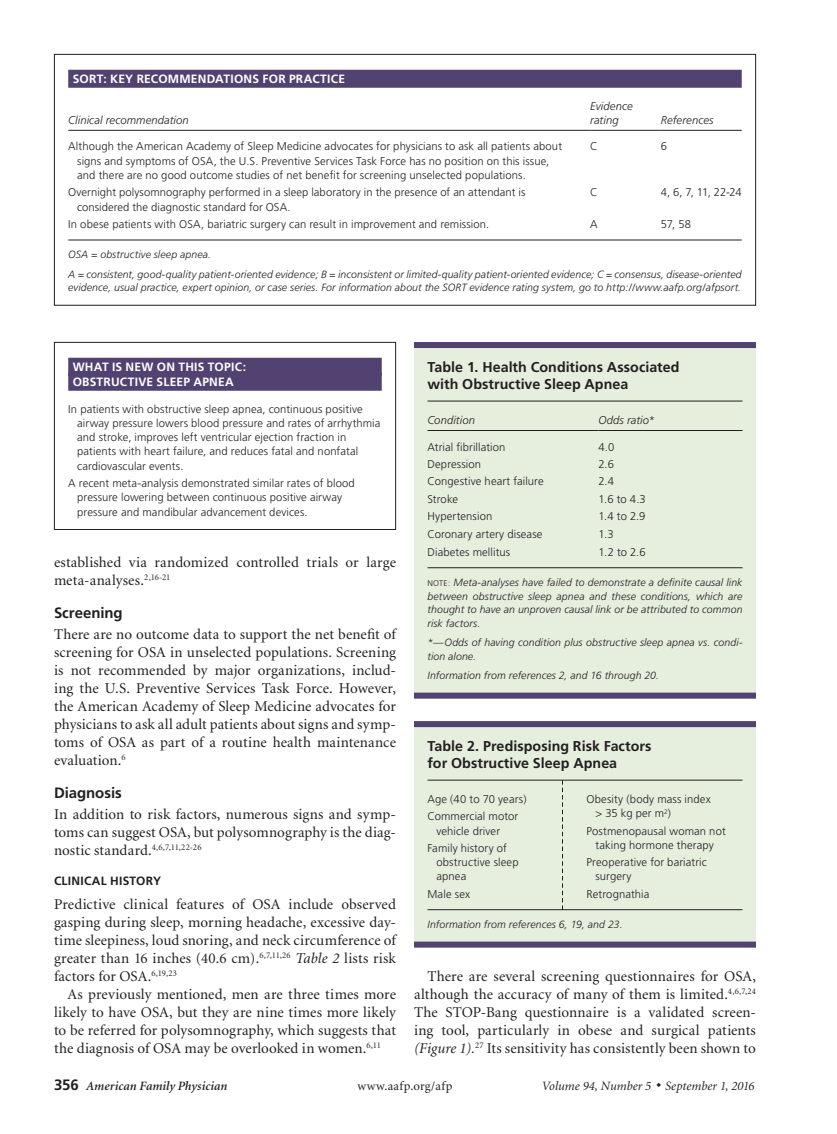
<style>
.page{position:relative;width:837px;height:1134px;background:#fff}
.page>*{position:absolute;margin:0;border:0;box-sizing:border-box;transform-origin:0 0}
.body_noindent{font:15px/18px "Minion";letter-spacing:.005em;color:#231f20;text-align:justify}
.body_text{font:15px/18px "Minion";letter-spacing:.01em;color:#231f20;text-align:justify}
.head1{font:700 15px "Frutiger";letter-spacing:-.005em;color:#231f20}
.table_title{font:700 14.25px/16.5px "Frutiger";letter-spacing:.005em;color:#231f20}
.t1{font:italic 12.75px "Minion";letter-spacing:.005em;color:#231f20}
.t2{font:italic 600 12.75px "Minion";letter-spacing:.005em;color:#231f20}
.t3{font:12.75px "Minion";letter-spacing:.03em;color:#231f20}
.table_title_SORT{font:700 12px "Frutiger";letter-spacing:.02em;color:#fff}
.head2{font:700 12px "Frutiger";letter-spacing:.02em;color:#231f20}
.table_data{font:300 11.25px/14.2px "Frutiger";letter-spacing:.01em;color:#231f20}
.table_head1{font:italic 300 11.25px/14.2px "Frutiger";letter-spacing:.01em;color:#231f20}
.table_fig_note{font:italic 300 10.5px/13.5px "Frutiger";letter-spacing:.01em;color:#231f20}
.table_note_rule{font:italic 300 10.5px "Frutiger";letter-spacing:.01em;color:#231f20}
.s1{font-style:italic}
.s2{font-style:normal;font-size:8.25px}
.s3{font-family:"Frutiger";font-weight:700;font-style:normal;font-size:15px}
</style>
<div class="page">
<div style="left:414px;top:342px;width:342px;height:357px;background:#e6eede"></div>
<div style="left:414px;top:342px;width:342px;height:6px;background:#514272"></div>
<hr style="left:428px;top:401px;width:314px;height:1px;background:#231f20">
<hr style="left:428px;top:430px;width:170px;height:1px;background:#231f20">
<hr style="left:598px;top:430px;width:144px;height:1px;background:#231f20">
<hr style="left:428px;top:567px;width:314px;height:1px;background:#231f20">
<div style="left:414px;top:693px;width:342px;height:6px;background:#514272"></div>
<div style="left:414px;top:721px;width:342px;height:227px;background:#e6eede"></div>
<div style="left:414px;top:721px;width:342px;height:6px;background:#514272"></div>
<hr style="left:428px;top:780px;width:314px;height:1px;background:#231f20">
<hr style="left:428px;top:909px;width:314px;height:1px;background:#231f20">
<div style="left:414px;top:942px;width:342px;height:6px;background:#514272"></div>
<svg style="left:562px;top:780px;width:1px;height:129px"></svg>
<div style="left:68px;top:70px;width:674px;height:18px;background:#514272"></div>
<hr style="left:68px;top:130px;width:522px;height:1px;background:#231f20">
<hr style="left:590px;top:130px;width:71px;height:1px;background:#231f20">
<hr style="left:661px;top:130px;width:81px;height:1px;background:#231f20">
<hr style="left:68px;top:240px;width:674px;height:1px;background:#231f20">
<div style="left:54px;top:54px;width:702px;height:252px;border:1px solid #231f20"></div>
<div style="left:68px;top:358px;width:314px;height:18px;background:#514272"></div>
<div style="left:68px;top:373px;width:314px;height:18px;background:#514272"></div>
<div style="left:54px;top:342px;width:342px;height:188px;border:1px solid #231f20"></div>
<p class="table_title_SORT" style="left:73px;top:72px;width:274px">SORT: KEY RECOMMENDATIONS FOR PRACTICE</p>
<p class="table_head1" style="left:68px;top:113px;width:122px">Clinical recommendation</p>
<p class="table_head1" style="left:590px;top:99px;width:44px">Evidence rating</p>
<p class="table_head1" style="left:661px;top:113px;width:54px">References</p>
<p class="table_data" style="left:77px;top:140px;width:486px;text-indent:-9px">Although the American Academy of Sleep Medicine advocates for physicians to ask all patients about signs and symptoms of OSA, the U.S. Preventive Services Task Force has no position on this issue, and there are no good outcome studies of net benefit for screening unselected populations.</p>
<p class="table_data" style="left:590px;top:140px;width:9px">C</p>
<p class="table_data" style="left:661px;top:140px;width:8px">6</p>
<p class="table_data" style="left:77px;top:185px;width:450px;text-indent:-9px">Overnight polysomnography performed in a sleep laboratory in the presence of an attendant is considered the diagnostic standard for OSA.</p>
<p class="table_data" style="left:590px;top:185px;width:9px">C</p>
<p class="table_data" style="left:661px;top:185px;width:83px">4, 6, 7, 11, 22-24</p>
<p class="table_data" style="left:68px;top:217px;width:423px">In obese patients with OSA, bariatric surgery can result in improvement and remission.</p>
<p class="table_data" style="left:590px;top:217px;width:9px">A</p>
<p class="table_data" style="left:661px;top:217px;width:32px">57, 58</p>
<p class="table_fig_note" style="left:68px;top:248px;width:144px">OSA = obstructive sleep apnea.</p>
<p class="table_fig_note" style="left:68px;top:268px;width:675px">A = consistent, good-quality patient-oriented evidence; B = inconsistent or limited-quality patient-oriented evidence; C = consensus, disease-oriented evidence, usual practice, expert opinion, or case series. For information about the SORT evidence rating system, go to http://www.aafp.org/afpsort.</p>
<p class="table_title_SORT" style="left:73px;top:360px;width:175px">WHAT IS NEW ON THIS TOPIC:</p>
<p class="table_title_SORT" style="left:73px;top:375px;width:163px">OBSTRUCTIVE SLEEP APNEA</p>
<p class="table_data" style="left:77px;top:402px;width:305px;text-indent:-9px">In patients with obstructive sleep apnea, continuous positive airway pressure lowers blood pressure and rates of arrhythmia and stroke, improves left ventricular ejection fraction in patients with heart failure, and reduces fatal and nonfatal cardiovascular events.</p>
<p class="table_data" style="left:77px;top:476px;width:279px;text-indent:-9px">A recent meta-analysis demonstrated similar rates of blood pressure lowering between continuous positive airway pressure and mandibular advancement devices.</p>
<p class="body_text" style="left:54px;top:554px;width:343px">established via randomized controlled trials or large meta-analyses.<sup>2,16-21</sup></p>
<p class="head1" style="left:54px;top:604px;width:70px">Screening</p>
<p class="body_noindent" style="left:54px;top:626px;width:344px">There are no outcome data to support the net benefit of screening for OSA in unselected populations. Screening is not recommended by major organizations, includ&shy;ing the U.S. Preventive Services Task Force. However, the American Academy of Sleep Medicine advocates for physicians to ask all adult patients about signs and symp&shy;toms of OSA as part of a routine health maintenance evaluation.<sup>6</sup></p>
<p class="head1" style="left:54px;top:784px;width:69px">Diagnosis</p>
<p class="body_noindent" style="left:54px;top:806px;width:344px">In addition to risk factors, numerous signs and symp&shy;toms can suggest OSA, but polysomnography is the diag&shy;nostic standard.<sup>4,6,7,11,22-26</sup></p>
<p class="head2" style="left:54px;top:874px;width:109px">CLINICAL HISTORY</p>
<p class="body_noindent" style="left:54px;top:896px;width:344px">Predictive clinical features of OSA include observed gasping during sleep, morning headache, excessive day&shy;time sleepiness, loud snoring, and neck circumference of greater than 16 inches (40.6 cm).<sup>6,7,11,26</sup> <span class="s1">Table 2</span> lists risk factors for OSA.<sup>6,19,23</sup></p>
<p class="body_text" style="left:54px;top:986px;width:344px;text-indent:14px">As previously mentioned, men are three times more likely to have OSA, but they are nine times more likely to be referred for polysomnography, which suggests that the diagnosis of OSA may be overlooked in women.<sup>6,11</sup></p>
<p class="table_title" style="left:428px;top:359px;width:254px">Table 1. Health Conditions Associated with Obstructive Sleep Apnea</p>
<p class="table_head1" style="left:428px;top:413px;width:49px">Condition</p>
<p class="table_head1" style="left:598px;top:413px;width:58px">Odds ratio*</p>
<p class="table_data" style="left:428px;top:440px;width:80px">Atrial fibrillation</p>
<p class="table_data" style="left:598px;top:440px;width:17px">4.0</p>
<p class="table_data" style="left:428px;top:457px;width:55px">Depression</p>
<p class="table_data" style="left:598px;top:457px;width:17px">2.6</p>
<p class="table_data" style="left:428px;top:475px;width:118px">Congestive heart failure</p>
<p class="table_data" style="left:598px;top:475px;width:17px">2.4</p>
<p class="table_data" style="left:428px;top:492px;width:32px">Stroke</p>
<p class="table_data" style="left:598px;top:492px;width:49px">1.6 to 4.3</p>
<p class="table_data" style="left:428px;top:509px;width:66px">Hypertension</p>
<p class="table_data" style="left:598px;top:509px;width:48px">1.4 to 2.9</p>
<p class="table_data" style="left:428px;top:527px;width:117px">Coronary artery disease</p>
<p class="table_data" style="left:598px;top:527px;width:17px">1.3</p>
<p class="table_data" style="left:428px;top:545px;width:84px">Diabetes mellitus</p>
<p class="table_data" style="left:598px;top:545px;width:49px">1.2 to 2.6</p>
<p class="table_fig_note" style="left:428px;top:576px;width:317px;text-align:justify"><span class="s2">NOTE:</span> Meta-analyses have failed to demonstrate a definite causal link between obstructive sleep apnea and these conditions, which are thought to have an unproven causal link or be attributed to common risk factors.</p>
<p class="table_fig_note" style="left:428px;top:636px;width:317px">*—Odds of having condition plus obstructive sleep apnea vs. condi&shy;tion alone.</p>
<p class="table_note_rule" style="left:428px;top:669px;width:233px">Information from references 2, and 16 through 20.</p>
<p class="table_title" style="left:428px;top:738px;width:226px">Table 2. Predisposing Risk Factors for Obstructive Sleep Apnea</p>
<p class="table_data" style="left:428px;top:792px;width:101px">Age (40 to 70 years)</p>
<p class="table_data" style="left:436px;top:810px;width:83px;text-indent:-9px">Commercial motor vehicle driver</p>
<p class="table_data" style="left:436px;top:841px;width:84px;text-indent:-9px">Family history of obstructive sleep apnea</p>
<p class="table_data" style="left:428px;top:887px;width:44px">Male sex</p>
<p class="table_data" style="left:596px;top:792px;width:117px;text-indent:-9px">Obesity (body mass index &gt; 35 kg per m<sup>2</sup>)</p>
<p class="table_data" style="left:586px;top:824px;width:141px;text-align:center">Postmenopausal woman not taking hormone therapy</p>
<p class="table_data" style="left:596px;top:855px;width:113px;text-indent:-9px">Preoperative for bariatric surgery</p>
<p class="table_data" style="left:586px;top:887px;width:64px">Retrognathia</p>
<p class="table_note_rule" style="left:428px;top:918px;width:197px">Information from references 6, 19, and 23.</p>
<p class="body_text" style="left:414px;top:968px;width:344px;text-indent:14px">There are several screening questionnaires for OSA, although the accuracy of many of them is limited.<sup>4,6,7,24<br></sup>The STOP-Bang questionnaire is a validated screen&shy;ing tool, particularly in obese and surgical patients <span class="s1">(Figure 1).</span><sup>27</sup> Its sensitivity has consistently been shown to</p>
<p class="t2" style="left:54px;top:1080px;width:175px"><span class="s3">356</span> American Family Physician</p>
<p class="t3" style="left:357px;top:1080px;width:97px">www.aafp.org/afp</p>
<p class="t1" style="left:542px;top:1080px;width:214px">Volume 94, Number 5 ◆ September 1, 2016</p>
</div>
